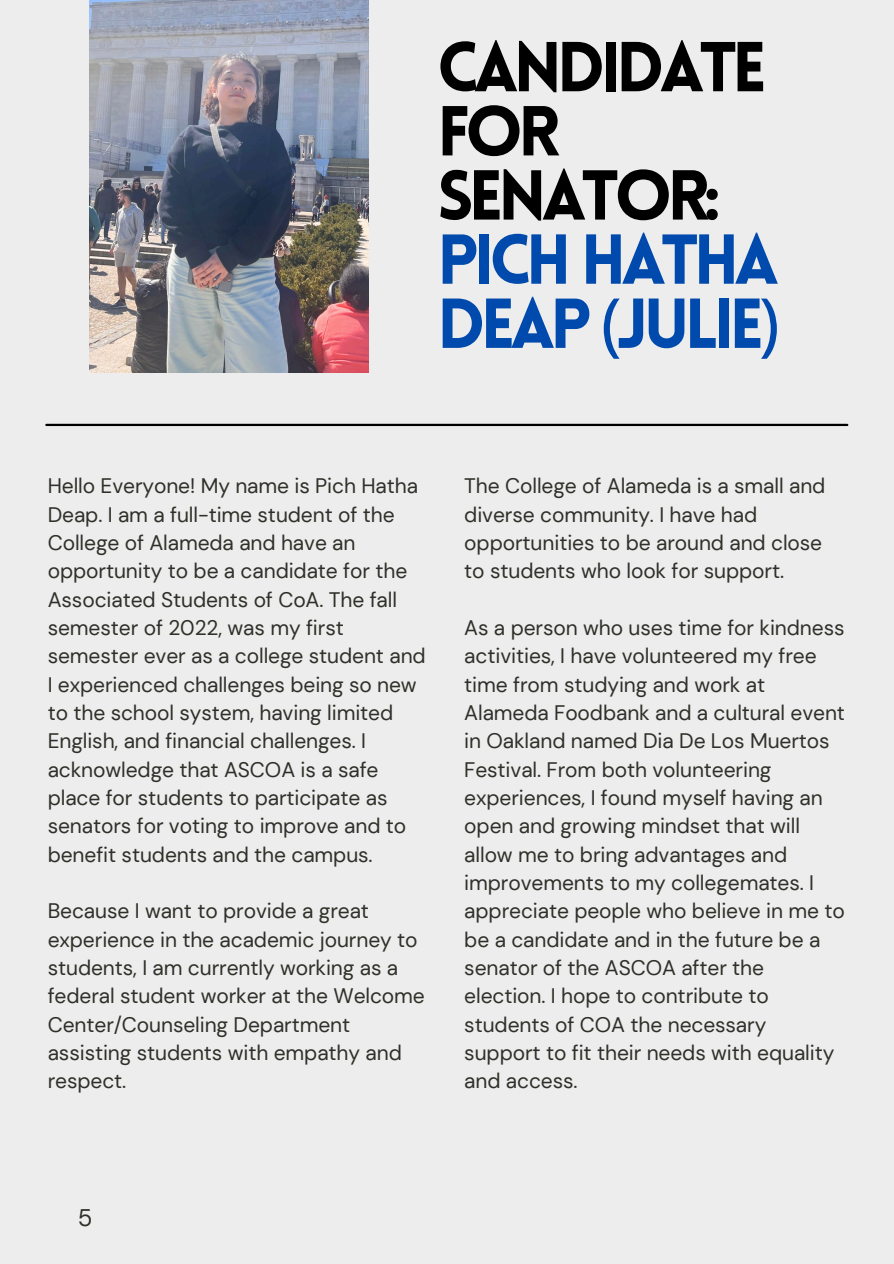
<style>
.page{position:relative;width:894px;height:1264px;background:#fff}
.page>*{position:absolute;margin:0;border:0;box-sizing:border-box;transform-origin:0 0}
.t1{font:900 69px/64.2px "Lovelo";letter-spacing:-.075em;color:#000}
.t2{font:24px "DM Sans";color:#2f3029}
.t3{font:21px/28.3px "DM Sans";letter-spacing:-.005em;color:#2f3029}
.s1{color:#004aad}
.s2{font-family:"Noto Sans";font-weight:400;color:#004aad}
</style>
<div class="page">
<div style="left:0;top:0;width:893px;height:1263px;background:#ededed"></div>
<hr style="left:46px;top:424px;width:801px;height:2px;background:#000">
<img style="left:89px;top:0;width:279px;height:372px">
<p class="t1" style="left:437px;top:42px;width:344px">CANDIDATE<br>FOR<br>SENATOR:<br><span class="s1">PICH HATHA<br>DEAP</span> <span class="s2">(</span><span class="s1">JULIE</span><span class="s2">)</span></p>
<h1 class="t3" style="left:48px;top:472px;width:379px">Hello Everyone! My name is Pich Hatha Deap. I am a full-time student of the College of Alameda and have an opportunity to be a candidate for the Associated Students of CoA. The fall semester of 2022, was my first semester ever as a college student and I experienced challenges being so new to the school system, having limited English, and financial challenges. I acknowledge that ASCOA is a safe place for students to participate as senators for voting to improve and to benefit students and the campus.</h1>
<p class="t3" style="left:48px;top:897px;width:378px">Because I want to provide a great experience in the academic journey to students, I am currently working as a federal student worker at the Welcome<br>Center/Counseling Department assisting students with empathy and respect.</p>
<p class="t3" style="left:464px;top:472px;width:362px">The College of Alameda is a small and diverse community. I have had opportunities to be around and close to students who look for support.</p>
<p class="t3" style="left:464px;top:613px;width:382px">As a person who uses time for kindness activities, I have volunteered my free time from studying and work at Alameda Foodbank and a cultural event in Oakland named Dia De Los Muertos Festival. From both volunteering experiences, I found myself having an open and growing mindset that will allow me to bring advantages and improvements to my collegemates. I appreciate people who believe in me to be a candidate and in the future be a senator of the ASCOA after the election. I hope to contribute to students of COA the necessary support to fit their needs with equality and access.</p>
<p class="t2" style="left:78px;top:1201px;width:16px">5</p>
</div>
